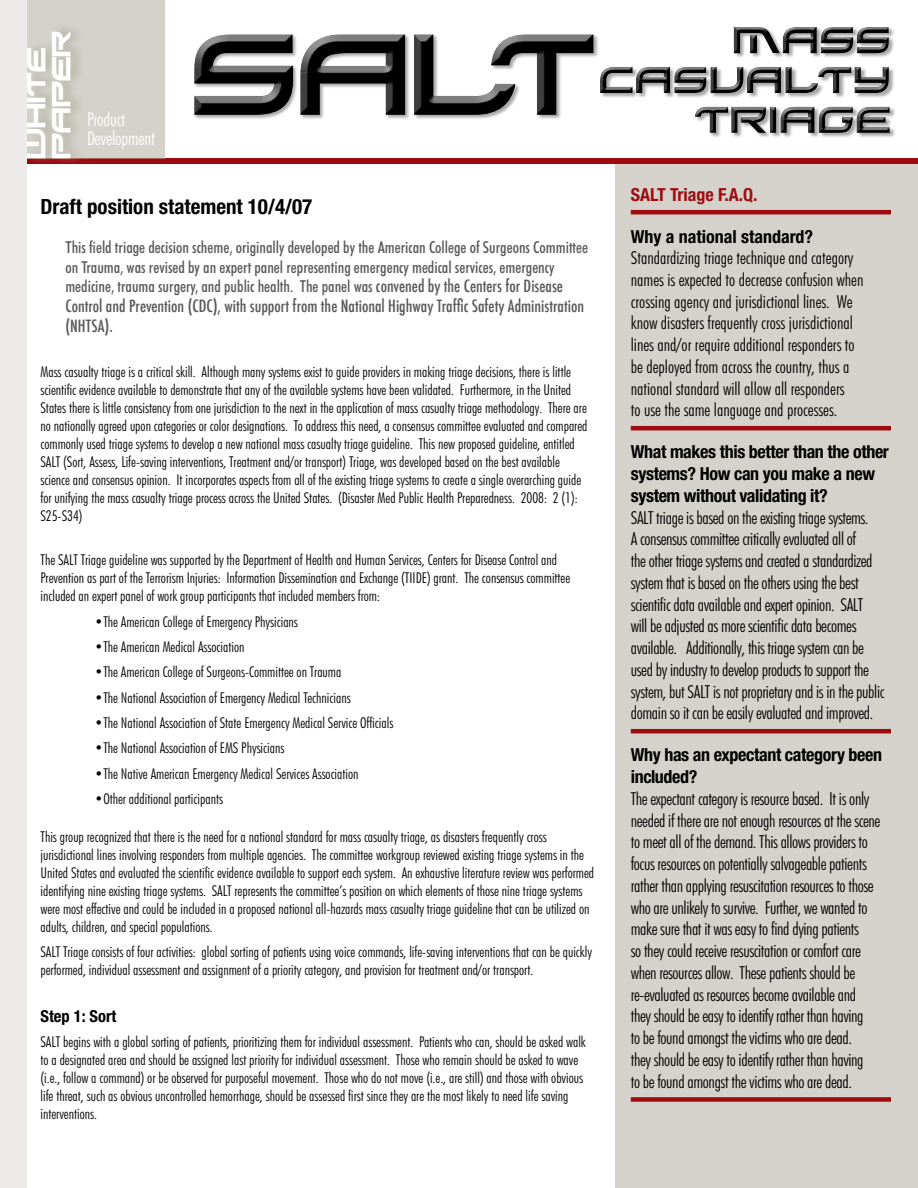
<style>
.page{position:relative;width:918px;height:1188px;background:#fff}
.page>*{position:absolute;margin:0;border:0;box-sizing:border-box;transform-origin:0 0}
.t1{font:24.6px "Xirod";letter-spacing:-.06em;color:#fff}
.t2{font:700 condensed 21px "Helvetica Neue";color:#000}
.t3{font:300 condensed 19.2px "Futura BT";letter-spacing:-.01em;color:#fff}
.t4{font:300 condensed 18px/21.8px "Futura BT";letter-spacing:-.02em;color:#000}
.t5{font:300 condensed 18px/21.8px "Futura BT";color:#000}
.t6{font:700 condensed 18px/21.8px "Helvetica Neue";letter-spacing:-.02em;color:#000}
.t7{font:700 condensed 18px "Helvetica Neue";color:#000}
.t8{font:700 condensed 18px "Helvetica Neue";color:#9e0b0f}
.t9{font:500 condensed 16.5px/19.8px "Futura BT";color:#58595b}
.t10{font:500 condensed 16.5px/19.8px "Futura";color:#58595b}
.t11{font:700 condensed 16.5px "Helvetica Neue";color:#000}
.t12{font:300 condensed 15px/18px "Futura BT";color:#000}
.s1{font-family:"Futura"}
</style>
<div class="page">
<div style="left:0;top:0;width:27px;height:1188px;background:#ecebea"></div>
<div style="left:615px;top:160px;width:303px;height:1028px;background:#d4d2ca"></div>
<div style="left:27px;top:159px;width:891px;height:5px;background:#9e0b0f"></div>
<hr style="left:631px;top:210px;width:260px;height:4px;background:#9e0b0f">
<hr style="left:631px;top:426px;width:260px;height:4px;background:#9e0b0f">
<hr style="left:631px;top:729px;width:260px;height:4px;background:#9e0b0f">
<div style="left:631px;top:1097px;width:260px;height:5px;background:#9e0b0f"></div>
<div style="left:27px;top:0;width:137px;height:159px;background:#d4d2ca"></div>
<div style="left:591px;top:22px;width:307px;height:119px;background:#000;opacity:.75"></div>
<div style="left:186px;top:26px;width:416px;height:92px;background:#fff"></div>
<div style="left:186px;top:29px;width:416px;height:94px;background:#000;opacity:.75"></div>
<div style="left:26px;top:20px;width:60px;height:144px;background:#cac8bf"></div>
<h1 class="t1" style="left:46px;top:160px;width:132px;rotate:-90deg">paper</h1>
<h1 class="t1" style="left:21px;top:160px;width:114px;rotate:-90deg">white</h1>
<p class="t3" style="left:87px;top:108px;width:40px">Product</p>
<p class="t3" style="left:87px;top:127px;width:69px">Development</p>
<h2 class="t2" style="left:40px;top:193px;width:273px">Draft position statement 10/4/07</h2>
<p class="t9" style="left:65px;top:237px;width:524px">This field triage decision scheme, originally developed by the American College of Surgeons Committee on Trauma, was revised by an expert panel representing emergency medical services, emergency medicine, trauma surgery, and public health. The panel was <span class="s1">convened by the Centers for Disease</span></p>
<p class="t10" style="left:65px;top:296px;width:520px">Control and Prevention (CDC), with support from the National Highway Traffic Safety Administration (NHTSA).</p>
<p class="t12" style="left:40px;top:363px;width:549px">Mass casualty triage is a critical skill. Although many systems exist to guide providers in making triage decisions, there is little scientific evidence available to demonstrate that any of the available systems have been validated. Furthermore, in the United States there is little consistency from one jurisdiction to the next in the application of mass casualty triage methodology. There are no nationally agreed upon categories or color designations. To address this need, a consensus committee evaluated and compared commonly used triage systems to develop a new national mass casualty triage guideline. This new proposed guideline, entitled SALT (Sort, Assess, Life-saving interventions, Treatment and/or transport) Triage, was developed based on the best available science and consensus opinion. It incorporates aspects from all of the existing triage systems to create a single overarching guide for unifying the mass casualty triage process across the United States. (Disaster Med Public Health Preparedness. 2008: 2 (1):<br>S25-S34)</p>
<p class="t12" style="left:40px;top:551px;width:531px">The SALT Triage guideline was supported by the Department of Health and Human Services, Centers for Disease Control and<br>Prevention as part of the Terrorism Injuries: Information Dissemination and Exchange (TIIDE) grant. The consensus committee included an expert panel of work group participants that included members from:</p>
<p class="t12" style="left:94px;top:612px;width:205px">•The American College of Emergency Physicians</p>
<p class="t12" style="left:94px;top:637px;width:151px">•The American Medical Association</p>
<p class="t12" style="left:94px;top:663px;width:248px">•The American College of Surgeons-Committee on Trauma</p>
<p class="t12" style="left:94px;top:688px;width:258px">•The National Association of Emergency Medical Technicians</p>
<p class="t12" style="left:94px;top:714px;width:300px">•The National Association of State Emergency Medical Service Officials</p>
<p class="t12" style="left:94px;top:739px;width:191px">•The National Association of EMS Physicians</p>
<p class="t12" style="left:94px;top:764px;width:266px">•The Native American Emergency Medical Services Association</p>
<p class="t12" style="left:94px;top:790px;width:130px">•Other additional participants</p>
<p class="t12" style="left:40px;top:828px;width:555px">This group recognized that there is the need for a national standard for mass casualty triage, as disasters frequently cross jurisdictional lines involving responders from multiple agencies. The committee workgroup reviewed existing triage systems in the United States and evaluated the scientific evidence available to support each system. An exhaustive literature review was performed identifying nine existing triage systems. SALT represents the committee’s position on which elements of those nine triage systems were most effective and could be included in a proposed national all-hazards mass casualty triage guideline that can be utilized on adults, children, and special populations.</p>
<p class="t12" style="left:40px;top:942px;width:553px">SALT Triage consists of four activities: global sorting of patients using voice commands, life-saving interventions that can be quickly performed, individual assessment and assignment of a priority category, and provision for treatment and/or transport.</p>
<p class="t11" style="left:40px;top:1006px;width:77px">Step 1: Sort</p>
<p class="t12" style="left:40px;top:1032px;width:547px">SALT begins with a global sorting of patients, prioritizing them for individual assessment. Patients who can, should be asked walk to a designated area and should be assigned last priority for individual assessment. Those who remain should be asked to wave (i.e., follow a command) or be observed for purposeful movement. Those who do not move (i.e., are still) and those with obvious life threat, such as obvious uncontrolled hemorrhage, should be assessed first since they are the most likely to need life saving interventions.</p>
<p class="t8" style="left:631px;top:183px;width:128px">SALT Triage F.A.Q.</p>
<p class="t7" style="left:631px;top:225px;width:184px">Why a national standard?</p>
<p class="t5" style="left:631px;top:247px;width:234px">Standardizing triage technique and category names is expected to decrease confusion when crossing agency and jurisdictional lines. We know disasters frequently cross jurisdictional lines and/or require additional responders to be deployed from across the country, thus a national standard will allow all responders<br>to use the same language and processes.</p>
<p class="t6" style="left:631px;top:441px;width:260px">What makes this better than the other systems? How can you make a new system without validating it?</p>
<p class="t4" style="left:631px;top:506px;width:255px">SALT triage is based on the existing triage systems.<br>A consensus committee critically evaluated all of<br>the other triage systems and created a standardized system that is based on the others using the best scientific data available and expert opinion. SALT<br>will be adjusted as more scientific data becomes available. Additionally, this triage system can be used by industry to develop products to support the system, but SALT is not proprietary and is in the public domain so it can be easily evaluated and improved.</p>
<p class="t6" style="left:631px;top:744px;width:253px">Why has an expectant category been included?</p>
<p class="t4" style="left:631px;top:787px;width:251px">The expectant category is resource based. It is only needed if there are not enough resources at the scene to meet all of the demand. This allows providers to focus resources on potentially salvageable patients rather than applying resuscitation resources to those who are unlikely to survive. Further, we wanted to make sure that it was easy to find dying patients<br>so they could receive resuscitation or comfort care when resources allow. These patients should be re-evaluated as resources become available and they should be easy to identify rather than having<br>to be found amongst the victims who are dead.<br>they should be easy to identify rather than having<br>to be found amongst the victims who are dead.</p>
</div>
